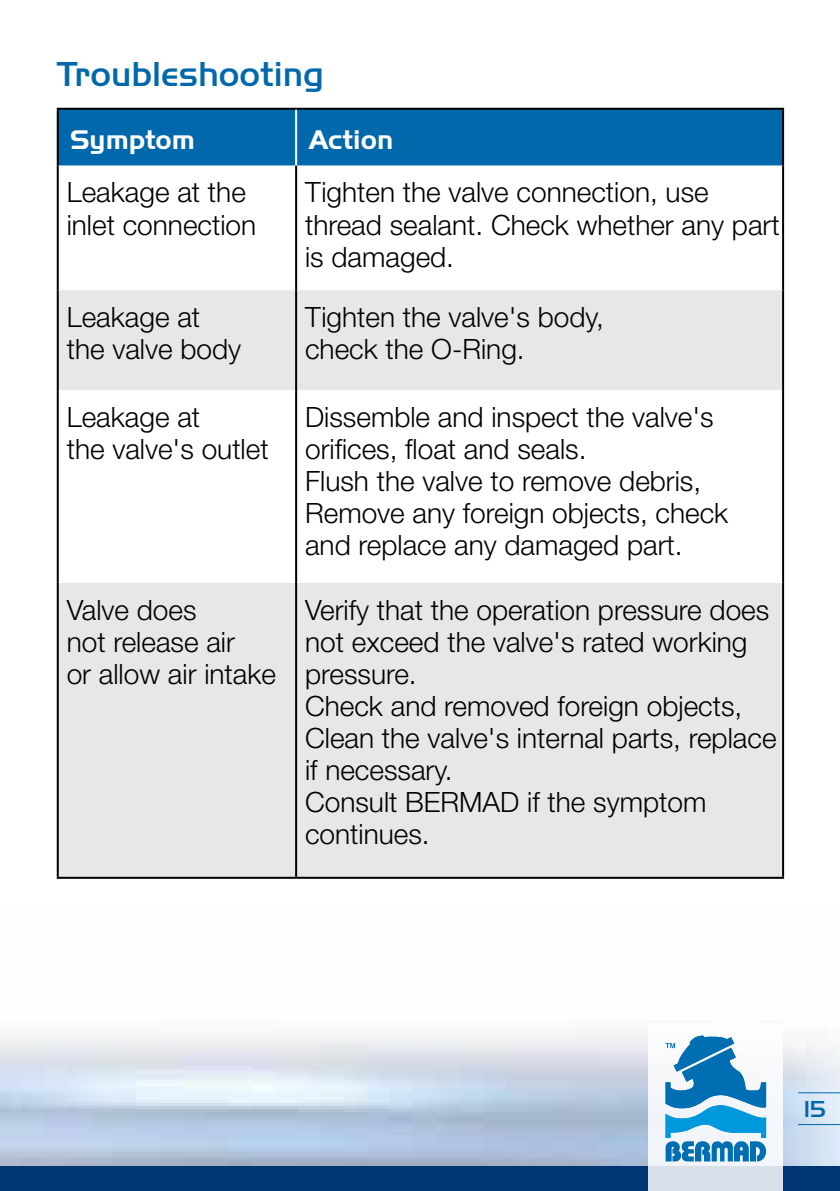
<style>
.page{position:relative;width:840px;height:1191px;background:#fff}
.page>*{position:absolute;margin:0;border:0;box-sizing:border-box;transform-origin:0 0}
.t1{font:500 36px "Handel Got D";color:#0068ab}
.t2{font:300 28px/32px "Helvetica Neue LT Pro";color:#000}
.t3{font:700 28px "Handel Got D";color:#fff}
.t4{font:500 24px "Handel Got D";color:#0068ab}
</style>
<div class="page">
<div style="left:0;top:1166px;width:839px;height:25px;background:#003573"></div>
<div style="left:648px;top:1024px;width:134px;height:167px;background:linear-gradient(to bottom,#fff,#e0e8f0)"></div>
<svg style="left:665px;top:1035px;width:100px;height:126px"></svg>
<div style="left:59px;top:110px;width:722px;height:55px;background:#0068ab"></div>
<svg style="left:59px;top:290px;width:722px;height:586px;fill:#e6e7e8"></svg>
<hr style="left:57px;top:108px;width:239px;height:2px;background:#000">
<hr style="left:296px;top:108px;width:487px;height:2px;background:#000">
<hr style="left:781px;top:110px;width:2px;height:55px;background:#000">
<hr style="left:57px;top:165px;width:2px;height:125px;background:#000">
<hr style="left:295px;top:165px;width:2px;height:125px;background:#000">
<hr style="left:781px;top:165px;width:2px;height:125px;background:#000">
<hr style="left:57px;top:290px;width:2px;height:100px;background:#000">
<hr style="left:295px;top:290px;width:2px;height:100px;background:#000">
<hr style="left:781px;top:290px;width:2px;height:100px;background:#000">
<hr style="left:57px;top:390px;width:2px;height:193px;background:#000">
<hr style="left:295px;top:390px;width:2px;height:193px;background:#000">
<hr style="left:781px;top:390px;width:2px;height:193px;background:#000">
<hr style="left:57px;top:583px;width:2px;height:293px;background:#000">
<hr style="left:295px;top:583px;width:2px;height:293px;background:#000">
<hr style="left:781px;top:583px;width:2px;height:293px;background:#000">
<hr style="left:295px;top:110px;width:2px;height:55px;background:#fff">
<hr style="left:57px;top:876px;width:239px;height:2px;background:#000">
<hr style="left:296px;top:876px;width:487px;height:2px;background:#000">
<hr style="left:57px;top:110px;width:2px;height:55px;background:#000">
<hr style="left:797px;top:1092px;width:42px;height:1px;background:#0068ab">
<hr style="left:797px;top:1123px;width:42px;height:2px;background:#0068ab">
<p class="t1" style="left:57px;top:53px;width:268px">Troubleshooting</p>
<p class="t3" style="left:70px;top:124px;width:126px">Symptom</p>
<p class="t3" style="left:308px;top:124px;width:86px">Action</p>
<p class="t2" style="left:67px;top:176px;width:191px">Leakage at the inlet connection</p>
<p class="t2" style="left:305px;top:176px;width:476px">Tighten the valve connection, use thread sealant. Check whether any part is damaged.</p>
<p class="t2" style="left:67px;top:301px;width:176px">Leakage at the valve body</p>
<p class="t2" style="left:305px;top:301px;width:300px">Tighten the valve's body, check the O-Ring.</p>
<p class="t2" style="left:67px;top:400px;width:203px">Leakage at<br>the valve's outlet</p>
<p class="t2" style="left:305px;top:400px;width:424px">Dissemble and inspect the valve's orifices, float and seals.<br>Flush the valve to remove debris,<br>Remove any foreign objects, check and replace any damaged part.</p>
<p class="t2" style="left:67px;top:593px;width:211px">Valve does<br>not release air<br>or allow air intake</p>
<p class="t2" style="left:305px;top:593px;width:472px">Verify that the operation pressure does not exceed the valve's rated working pressure.<br>Check and removed foreign objects,<br>Clean the valve's internal parts, replace if necessary.<br>Consult BERMAD if the symptom continues.</p>
<p class="t4" style="left:803px;top:1095px;width:24px">15</p>
</div>
